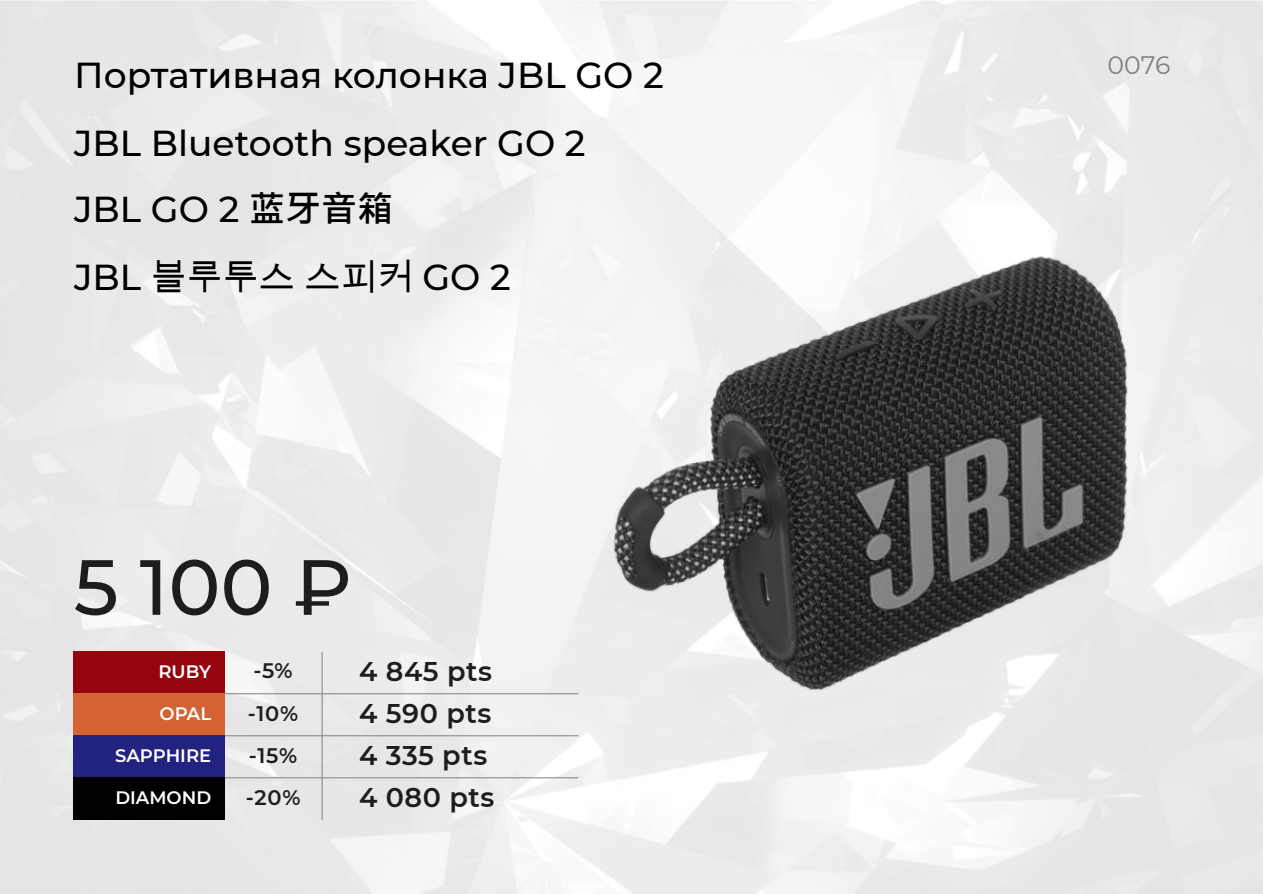
<style>
.page{position:relative;width:1263px;height:894px;background:#fff}
.page>*{position:absolute;margin:0;border:0;box-sizing:border-box;transform-origin:0 0}
.t1{font:500 78px "Montserrat";color:#1d1d1b}
.t2{font:500 36px/66.6px "Montserrat";color:#000}
.t3{font:36px "Arial Unicode MS";color:#000}
.t4{font:600 27px/42px "Montserrat";letter-spacing:.02em;color:#1d1d1b}
.t5{font:25.2px "Montserrat";color:#808080}
.t6{font:600 21px/42px "Montserrat";color:#1d1d1b}
.t7{font:600 18px "Montserrat";color:#fff}
.s1{font-family:"Microsoft Jheng Hei UI Bold";font-weight:400}
.s2{font-family:"Montserrat";font-weight:500}
</style>
<div class="page">
<img style="left:0;top:0;width:1263px;height:894px">
<div style="left:74px;top:651px;width:151px;height:42px;background:#96050e"></div>
<div style="left:74px;top:693px;width:151px;height:42px;background:#d46333"></div>
<div style="left:74px;top:735px;width:151px;height:42px;background:#222381"></div>
<div style="left:74px;top:777px;width:151px;height:42px;background:#000"></div>
<hr style="left:225px;top:693px;width:353px;height:1px;background:#808080">
<hr style="left:225px;top:735px;width:353px;height:1px;background:#808080">
<hr style="left:225px;top:777px;width:353px;height:1px;background:#808080">
<hr style="left:322px;top:651px;width:1px;height:168px;background:#808080">
<img style="left:609px;top:210px;width:525px;height:525px">
<p class="t2" style="left:74px;top:40px;width:591px">Портативная колонка JBL GO 2</p>
<p class="t5" style="left:1107px;top:48px;width:64px">0076</p>
<p class="t2" style="left:74px;top:108px;width:513px">JBL Bluetooth speaker GO 2<br>JBL GO 2 <span class="s1">蓝牙音箱</span></p>
<p class="t3" style="left:74px;top:251px;width:438px"><span class="s2">JBL</span> 블루투스 스피커 <span class="s2">GO 2</span></p>
<h1 class="t1" style="left:74px;top:532px;width:280px">5 100 ₽</h1>
<p class="t7" style="left:158px;top:659px;width:54px">RUBY</p>
<p class="t6" style="left:254px;top:648px;width:41px">-5%</p>
<p class="t4" style="left:359px;top:649px;width:137px">4 845 pts<br>4 590 pts<br>4 335 pts<br>4 080 pts</p>
<p class="t6" style="left:246px;top:691px;width:56px">-10% -15% -20%</p>
<p class="t7" style="left:160px;top:701px;width:53px">OPAL</p>
<p class="t7" style="left:115px;top:743px;width:98px">SAPPHIRE</p>
<p class="t7" style="left:115px;top:784px;width:97px">DIAMOND</p>
</div>
